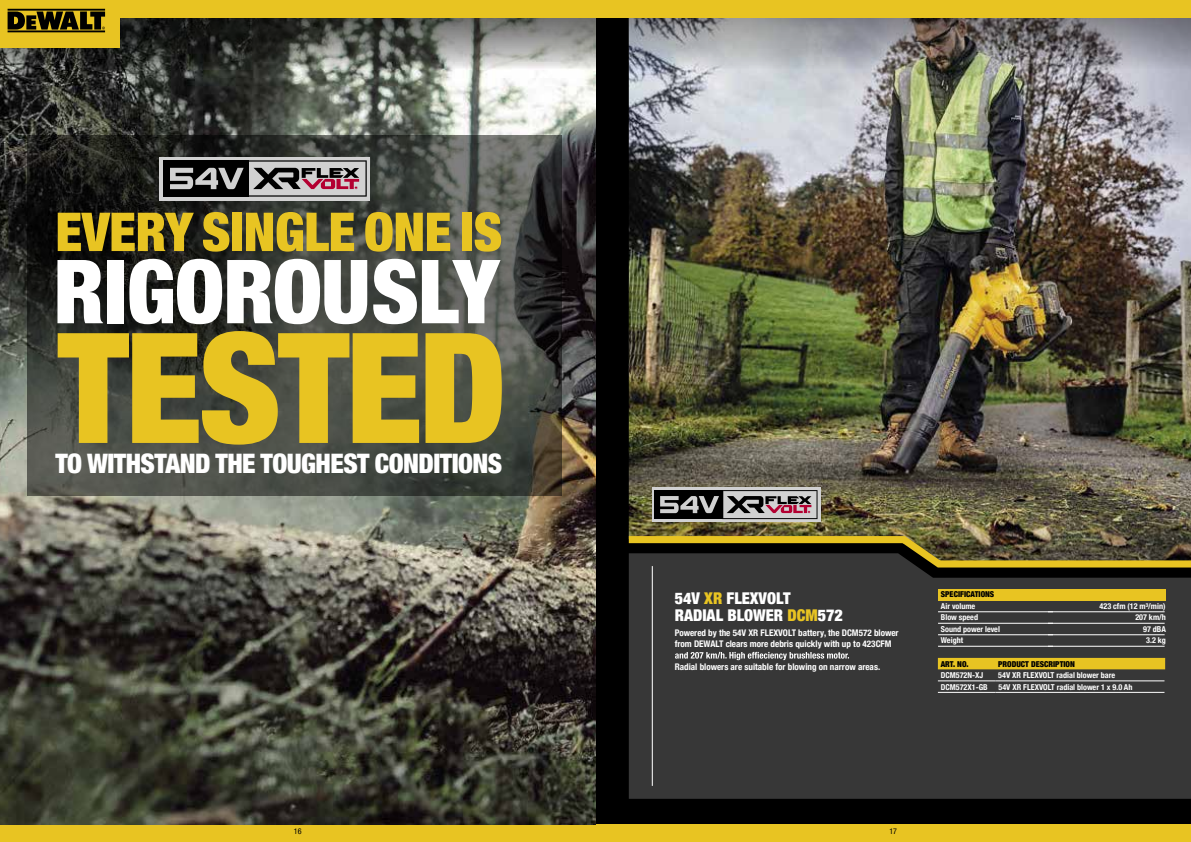
<style>
.page{position:relative;width:1191px;height:842px;background:#fff}
.page>*{position:absolute;margin:0;border:0;box-sizing:border-box;transform-origin:0 0}
.t1{font:900 condensed 153.7px "Helvetica Neue";letter-spacing:-.02em;color:#e8c422}
.t2{font:900 condensed 88.5px "Helvetica Neue";letter-spacing:-.01em;color:#fff}
.t3{font:900 condensed 53.7px "Helvetica Neue";letter-spacing:-.01em;color:#e8c422}
.t4{font:900 condensed 26.8px "Helvetica Neue";letter-spacing:-.02em;color:#fff}
.t5{font:900 condensed 16.2px/17.2px "Helvetica Neue";color:#fff}
.t6{font:700 condensed 9.1px/11.1px "Helvetica Neue";color:#fff}
.t7{font:700 condensed 8.1px/11.5px "Helvetica Neue";color:#fff}
.t8{font:900 condensed 8.1px "Helvetica Neue";color:#000}
.t9{font:condensed 8px "Helvetica Neue Condensed";color:#000}
.s1{color:#e8c422}
</style>
<div class="page">
<div style="left:595px;top:17px;width:596px;height:808px;background:#000"></div>
<div style="left:595px;top:825px;width:596px;height:17px;background:#e8c422"></div>
<img style="left:629px;top:69px;width:562px;height:421px">
<div style="left:629px;top:574px;width:562px;height:225px;background:#373737"></div>
<svg style="left:675px;top:652px;width:174px;height:8px"></svg>
<hr style="left:652px;top:566px;width:1px;height:220px;background:#fff">
<div style="left:938px;top:589px;width:227px;height:11px;background:#e8c422"></div>
<hr style="left:938px;top:611px;width:115px;height:1px;background:#fff">
<hr style="left:1048px;top:611px;width:116px;height:1px;background:#fff">
<hr style="left:938px;top:623px;width:115px;height:1px;background:#fff">
<hr style="left:938px;top:634px;width:115px;height:1px;background:#fff">
<hr style="left:1048px;top:623px;width:116px;height:1px;background:#fff">
<hr style="left:1048px;top:634px;width:116px;height:1px;background:#fff">
<hr style="left:938px;top:646px;width:115px;height:1px;background:#fff">
<hr style="left:1048px;top:646px;width:116px;height:1px;background:#fff">
<div style="left:652px;top:487px;width:168px;height:35px;background:#d1d1d1"></div>
<img style="left:628px;top:490px;width:563px;height:84px">
<div style="left:938px;top:658px;width:227px;height:11px;background:#e8c422"></div>
<hr style="left:938px;top:681px;width:57px;height:1px;background:#fff">
<hr style="left:995px;top:681px;width:169px;height:1px;background:#fff">
<hr style="left:938px;top:692px;width:57px;height:1px;background:#fff">
<hr style="left:995px;top:692px;width:169px;height:1px;background:#fff">
<svg style="left:629px;top:17px;width:562px;height:52px;background:#8c8b8b"></svg>
<div style="left:595px;top:0;width:596px;height:17px;background:#e8c422"></div>
<div style="left:0;top:825px;width:595px;height:17px;background:#e8c422"></div>
<img style="left:0;top:69px;width:595px;height:756px">
<svg style="left:28px;top:135px;width:534px;height:361px;background:#42453f"></svg>
<svg style="left:1px;top:203px;width:550px;height:177px;background:#363934"></svg>
<div style="left:160px;top:157px;width:210px;height:43px;background:#d1d1d1"></div>
<div style="left:163px;top:160px;width:85px;height:37px;background:#000"></div>
<svg style="left:170px;top:160px;width:197px;height:37px"></svg>
<svg style="left:0;top:17px;width:595px;height:52px;background:#5a5b54"></svg>
<div style="left:0;top:0;width:120px;height:47px;background:#e8c422"></div>
<div style="left:0;top:0;width:595px;height:17px;background:#e8c422"></div>
<svg style="left:7px;top:8px;width:99px;height:25px"></svg>
<svg style="left:8px;top:9px;width:97px;height:23px"></svg>
<h3 class="t3" style="left:55px;top:188px;width:448px">EVERY SINGLE ONE IS</h3>
<h2 class="t2" style="left:54px;top:219px;width:447px">RIGOROUSLY</h2>
<h1 class="t1" style="left:58px;top:262px;width:451px">TESTED</h1>
<h3 class="t4" style="left:55px;top:441px;width:448px">TO WITHSTAND THE TOUGHEST CONDITIONS</h3>
<h3 class="t5" style="left:675px;top:588px;width:170px">54V <span class="s1">XR</span> FLEXVOLT<br>RADIAL BLOWER <span class="s1">DCM</span>572</h3>
<p class="t6" style="left:675px;top:627px;width:225px">Powered by the 54V XR FLEXVOLT battery, the DCM572 blower from DEWALT clears more debris quickly with up to 423CFM</p>
<p class="t6" style="left:675px;top:660px;width:207px">Radial blowers are suitable for blowing on narrow areas.</p>
<p class="t8" style="left:941px;top:588px;width:55px">SPECIFICATIONS</p>
<p class="t7" style="left:941px;top:600px;width:61px">Air volume<br>Blow speed<br>Sound power level<br>Weight</p>
<p class="t7" style="left:1099px;top:600px;width:68px;text-align:right">423 cfm (12 m³/min)<br>207 km/h<br>97 dBA<br>3.2 kg</p>
<p class="t8" style="left:940px;top:657px;width:29px">ART. NO.</p>
<p class="t8" style="left:998px;top:657px;width:78px">PRODUCT DESCRIPTION</p>
<p class="t7" style="left:940px;top:669px;width:44px">DCM572N-XJ</p>
<p class="t7" style="left:998px;top:669px;width:118px">54V XR FLEXVOLT radial blower bare</p>
<p class="t7" style="left:940px;top:680px;width:48px">DCM572X1-GB</p>
<p class="t7" style="left:998px;top:680px;width:135px">54V XR FLEXVOLT radial blower 1 x 9.0 Ah</p>
<p class="t9" style="left:294px;top:827px;width:9px">16</p>
<p class="t9" style="left:889px;top:827px;width:9px">17</p>
</div>
